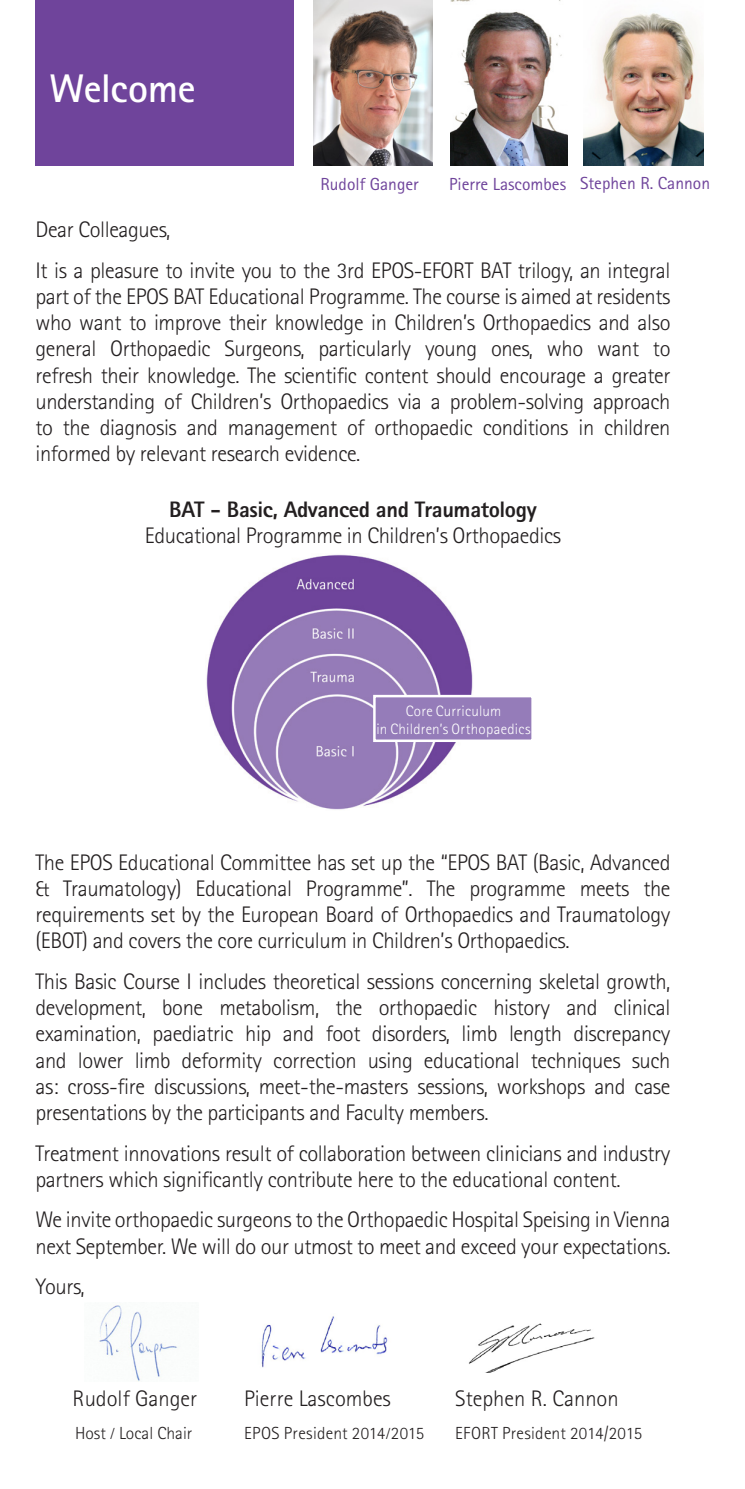
<style>
.page{position:relative;width:745px;height:1489px;background:#fff}
.page>*{position:absolute;margin:0;border:0;box-sizing:border-box;transform-origin:0 0}
.t1{font:700 40px "Rotis Sans Serif Std";letter-spacing:-.01em;color:#fff}
.t2{font:300 22.5px/26.2px "Rotis Sans Serif Std";letter-spacing:-.02em;color:#231f20;text-align:justify}
.t3{font:300 22.5px "Rotis Sans Serif Std";color:#231f20}
.t4{font:800 22.5px "Rotis Sans Serif Std";letter-spacing:-.02em;color:#231f20}
.t5{font:300 17.5px "Rotis Sans Serif Std";letter-spacing:.01em;color:#231f20}
.t6{font:17.5px "Rotis Sans Serif Std";color:#6f449b}
.t7{font:300 15px "Rotis Sans Serif Std";letter-spacing:.015em;color:#fff}
</style>
<div class="page">
<div style="left:35px;top:0;width:258px;height:166px;background:#6f449b"></div>
<img style="left:261px;top:1316px;width:127px;height:52px">
<img style="left:468px;top:1323px;width:127px;height:48px">
<img style="left:313px;top:0;width:119px;height:166px">
<img style="left:450px;top:0;width:117px;height:166px">
<img style="left:583px;top:13px;width:120px;height:153px">
<img style="left:99px;top:1305px;width:79px;height:76px">
<img style="left:206px;top:554px;width:267px;height:256px">
<div style="left:374px;top:696px;width:158px;height:44px;background:#957cb9"></div>
<div style="left:373px;top:694px;width:160px;height:48px;border:2px solid #fff"></div>
<p class="t1" style="left:50px;top:63px;width:147px">Welcome</p>
<p class="t6" style="left:320px;top:173px;width:100px">Rudolf Ganger</p>
<p class="t6" style="left:449px;top:173px;width:118px">Pierre Lascombes</p>
<p class="t6" style="left:579px;top:173px;width:131px">Stephen R. Cannon</p>
<p class="t2" style="left:35px;top:217px;width:136px">Dear Colleagues,</p>
<p class="t2" style="left:35px;top:257px;width:636px">It is a pleasure to invite you to the 3rd EPOS-EFORT BAT trilogy, an integral part of the EPOS BAT Educational Programme. The course is aimed at residents who want to improve their knowledge in Children’s Orthopaedics and also general Orthopaedic Surgeons, particularly young ones, who want to refresh their knowledge. The scientific content should encourage a greater understanding of Children’s Orthopaedics via a problem-solving approach to the diagnosis and management of orthopaedic conditions in children informed by relevant research evidence.</p>
<p class="t4" style="left:169px;top:494px;width:368px">BAT - Basic, Advanced and Traumatology</p>
<p class="t2" style="left:145px;top:522px;width:417px">Educational Programme in Children’s Orthopaedics</p>
<p class="t7" style="left:405px;top:701px;width:97px">Core Curriculum</p>
<p class="t7" style="left:376px;top:719px;width:156px">in Children’s Orthopaedics</p>
<p class="t2" style="left:35px;top:849px;width:636px">The EPOS Educational Committee has set up the “EPOS BAT (Basic, Advanced &amp; Traumatology) Educational Programme”. The programme meets the requirements set by the European Board of Orthopaedics and Traumatology (EBOT) and covers the core curriculum in Children’s Orthopaedics.</p>
<p class="t2" style="left:35px;top:968px;width:636px">This Basic Course I includes theoretical sessions concerning skeletal growth, development, bone metabolism, the orthopaedic history and clinical examination, paediatric hip and foot disorders, limb length discrepancy and lower limb deformity correction using educational techniques such as: cross-fire discussions, meet-the-masters sessions, workshops and case presentations by the participants and Faculty members.</p>
<p class="t2" style="left:35px;top:1139px;width:636px">Treatment innovations result of collaboration between clinicians and industry partners which significantly contribute here to the educational content.</p>
<p class="t2" style="left:35px;top:1206px;width:636px">We invite orthopaedic surgeons to the Orthopaedic Hospital Speising in Vienna next September. We will do our utmost to meet and exceed your expectations.</p>
<p class="t2" style="left:35px;top:1273px;width:51px">Yours,</p>
<p class="t3" style="left:73px;top:1385px;width:126px">Rudolf Ganger</p>
<p class="t3" style="left:244px;top:1385px;width:148px">Pierre Lascombes</p>
<p class="t3" style="left:455px;top:1385px;width:165px">Stephen R. Cannon</p>
<p class="t5" style="left:75px;top:1422px;width:119px">Host / Local Chair</p>
<p class="t5" style="left:244px;top:1422px;width:181px">EPOS President 2014/2015</p>
<p class="t5" style="left:455px;top:1422px;width:188px">EFORT President 2014/2015</p>
</div>
